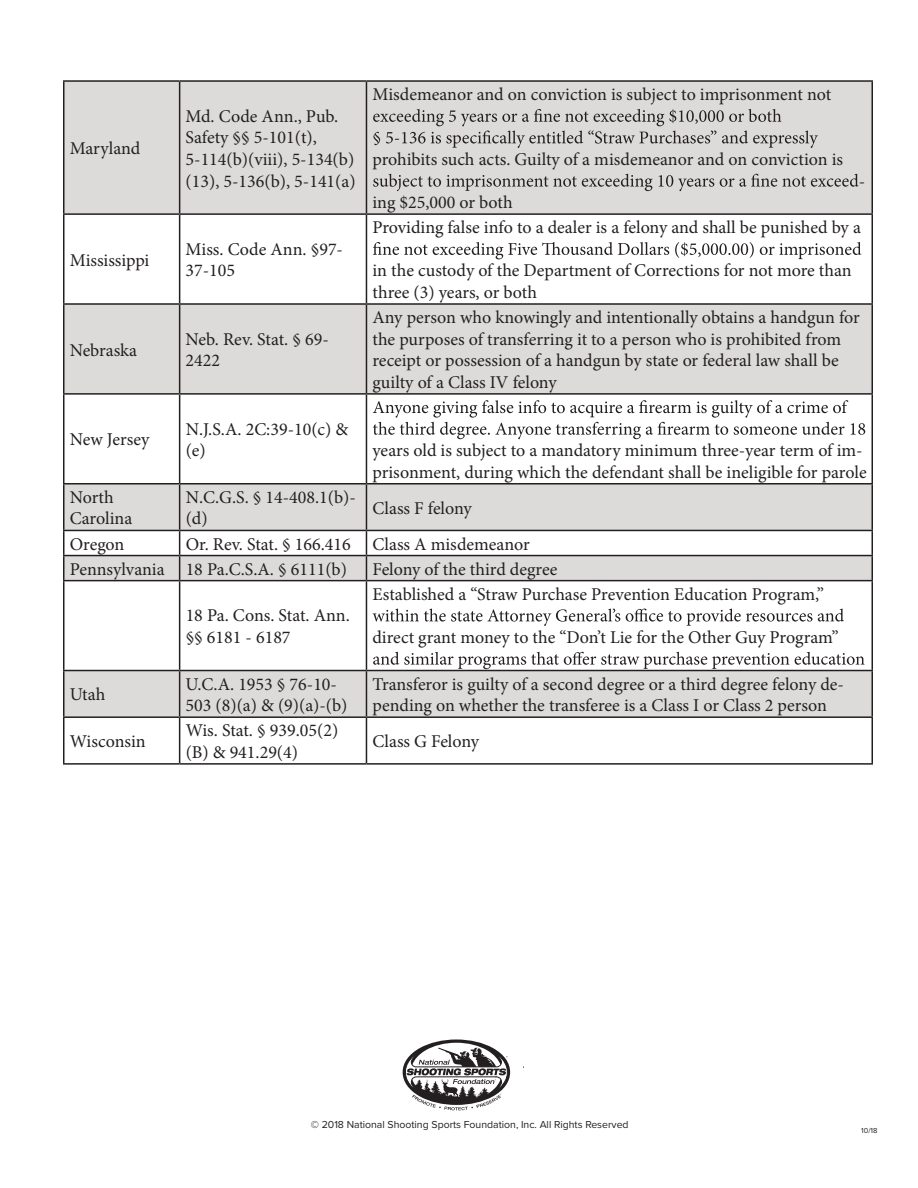
<style>
.page{position:relative;width:918px;height:1188px;background:#fff}
.page>*{position:absolute;margin:0;border:0;box-sizing:border-box;transform-origin:0 0}
.t1{font:18px/21.6px "Minion Pro";color:#231f20}
.t2{font:10.5px "Proxima Nova";color:#231f20}
.t3{font:7.5px "Proxima Nova";color:#231f20}
</style>
<div class="page">
<div style="left:64px;top:82px;width:808px;height:131px;background:#dcdbda"></div>
<svg style="left:64px;top:215px;width:808px;height:548px"></svg>
<hr style="left:63px;top:80px;width:117px;height:2px;background:#231f20">
<hr style="left:63px;top:82px;width:1px;height:131px;background:#231f20">
<hr style="left:180px;top:80px;width:186px;height:2px;background:#231f20">
<hr style="left:179px;top:82px;width:1px;height:131px;background:#231f20">
<hr style="left:366px;top:80px;width:507px;height:2px;background:#231f20">
<hr style="left:366px;top:82px;width:1px;height:131px;background:#231f20">
<hr style="left:872px;top:82px;width:1px;height:131px;background:#231f20">
<hr style="left:63px;top:213px;width:117px;height:2px;background:#231f20">
<hr style="left:63px;top:215px;width:1px;height:88px;background:#231f20">
<hr style="left:180px;top:213px;width:186px;height:2px;background:#231f20">
<hr style="left:179px;top:215px;width:1px;height:88px;background:#231f20">
<hr style="left:366px;top:213px;width:507px;height:2px;background:#231f20">
<hr style="left:366px;top:215px;width:1px;height:88px;background:#231f20">
<hr style="left:872px;top:215px;width:1px;height:88px;background:#231f20">
<hr style="left:63px;top:303px;width:117px;height:2px;background:#231f20">
<hr style="left:63px;top:305px;width:1px;height:88px;background:#231f20">
<hr style="left:180px;top:303px;width:186px;height:2px;background:#231f20">
<hr style="left:179px;top:305px;width:1px;height:88px;background:#231f20">
<hr style="left:366px;top:303px;width:507px;height:2px;background:#231f20">
<hr style="left:366px;top:305px;width:1px;height:88px;background:#231f20">
<hr style="left:872px;top:305px;width:1px;height:88px;background:#231f20">
<hr style="left:63px;top:393px;width:117px;height:2px;background:#231f20">
<hr style="left:63px;top:395px;width:1px;height:88px;background:#231f20">
<hr style="left:180px;top:393px;width:186px;height:2px;background:#231f20">
<hr style="left:179px;top:395px;width:1px;height:88px;background:#231f20">
<hr style="left:366px;top:393px;width:507px;height:2px;background:#231f20">
<hr style="left:366px;top:395px;width:1px;height:88px;background:#231f20">
<hr style="left:872px;top:395px;width:1px;height:88px;background:#231f20">
<hr style="left:63px;top:483px;width:117px;height:2px;background:#231f20">
<hr style="left:63px;top:485px;width:1px;height:45px;background:#231f20">
<hr style="left:180px;top:483px;width:186px;height:2px;background:#231f20">
<hr style="left:179px;top:485px;width:1px;height:45px;background:#231f20">
<hr style="left:366px;top:483px;width:507px;height:2px;background:#231f20">
<hr style="left:366px;top:485px;width:1px;height:45px;background:#231f20">
<hr style="left:872px;top:485px;width:1px;height:45px;background:#231f20">
<hr style="left:63px;top:530px;width:117px;height:1px;background:#231f20">
<hr style="left:180px;top:530px;width:186px;height:1px;background:#231f20">
<hr style="left:366px;top:530px;width:507px;height:1px;background:#231f20">
<hr style="left:63px;top:555px;width:117px;height:1px;background:#231f20">
<svg style="left:63px;top:531px;width:1px;height:49px"></svg>
<hr style="left:180px;top:555px;width:186px;height:1px;background:#231f20">
<svg style="left:179px;top:531px;width:1px;height:49px"></svg>
<hr style="left:366px;top:555px;width:507px;height:1px;background:#231f20">
<svg style="left:366px;top:531px;width:1px;height:49px"></svg>
<svg style="left:872px;top:531px;width:1px;height:49px"></svg>
<hr style="left:63px;top:580px;width:117px;height:1px;background:#231f20">
<hr style="left:63px;top:581px;width:1px;height:89px;background:#231f20">
<hr style="left:180px;top:580px;width:186px;height:1px;background:#231f20">
<hr style="left:179px;top:581px;width:1px;height:89px;background:#231f20">
<hr style="left:366px;top:580px;width:507px;height:1px;background:#231f20">
<hr style="left:366px;top:581px;width:1px;height:89px;background:#231f20">
<hr style="left:872px;top:581px;width:1px;height:89px;background:#231f20">
<hr style="left:63px;top:670px;width:117px;height:1px;background:#231f20">
<hr style="left:63px;top:671px;width:1px;height:45px;background:#231f20">
<hr style="left:180px;top:670px;width:186px;height:1px;background:#231f20">
<hr style="left:179px;top:671px;width:1px;height:45px;background:#231f20">
<hr style="left:366px;top:670px;width:507px;height:1px;background:#231f20">
<hr style="left:366px;top:671px;width:1px;height:45px;background:#231f20">
<hr style="left:872px;top:671px;width:1px;height:45px;background:#231f20">
<hr style="left:63px;top:716px;width:117px;height:2px;background:#231f20">
<hr style="left:63px;top:718px;width:1px;height:45px;background:#231f20">
<hr style="left:180px;top:716px;width:186px;height:2px;background:#231f20">
<hr style="left:179px;top:718px;width:1px;height:45px;background:#231f20">
<hr style="left:366px;top:716px;width:507px;height:2px;background:#231f20">
<hr style="left:366px;top:718px;width:1px;height:45px;background:#231f20">
<hr style="left:872px;top:718px;width:1px;height:45px;background:#231f20">
<hr style="left:63px;top:763px;width:117px;height:2px;background:#231f20">
<hr style="left:180px;top:763px;width:186px;height:2px;background:#231f20">
<hr style="left:366px;top:763px;width:507px;height:2px;background:#231f20">
<svg style="left:373px;top:109px;width:445px;height:39px;background:#c1c0bf"></svg>
<svg style="left:373px;top:174px;width:486px;height:17px;background:#bdbbba"></svg>
<svg style="left:373px;top:242px;width:488px;height:17px"></svg>
<svg style="left:373px;top:400px;width:492px;height:39px"></svg>
<svg style="left:373px;top:609px;width:471px;height:17px"></svg>
<svg style="left:373px;top:652px;width:492px;height:17px"></svg>
<svg style="left:403px;top:1040px;width:107px;height:70px"></svg>
<p class="t1" style="left:70px;top:138px;width:72px">Maryland</p>
<p class="t1" style="left:186px;top:105px;width:172px">Md. Code Ann., Pub.<br>Safety §§ 5-101(t),<br>5-114(b)(viii), 5-134(b) (13), 5-136(b), 5-141(a)</p>
<p class="t1" style="left:70px;top:249px;width:81px">Mississippi</p>
<p class="t1" style="left:186px;top:238px;width:159px">Miss. Code Ann. §97-<br>37-105</p>
<p class="t1" style="left:70px;top:339px;width:69px">Nebraska</p>
<p class="t1" style="left:186px;top:328px;width:145px">Neb. Rev. Stat. § 69-<br>2422</p>
<p class="t1" style="left:70px;top:429px;width:81px">New Jersey</p>
<p class="t1" style="left:186px;top:418px;width:164px">N.J.S.A. 2C:39-10(c) &amp; (e)</p>
<p class="t1" style="left:372px;top:84px;width:460px">Misdemeanor and on conviction is subject to imprisonment not</p>
<p class="t1" style="left:372px;top:148px;width:472px">prohibits such acts. Guilty of a misdemeanor and on conviction is</p>
<p class="t1" style="left:372px;top:192px;width:142px">ing $25,000 or both</p>
<p class="t1" style="left:859px;top:170px;width:8px">-</p>
<p class="t1" style="left:372px;top:217px;width:490px">Providing false info to a dealer is a felony and shall be punished by a</p>
<p class="t1" style="left:372px;top:260px;width:481px">in the custody of the Department of Corrections for not more than three (3) years, or both</p>
<p class="t1" style="left:372px;top:307px;width:489px">Any person who knowingly and intentionally obtains a handgun for the purposes of transferring it to a person who is prohibited from receipt or possession of a handgun by state or federal law shall be guilty of a Class IV felony</p>
<p class="t1" style="left:372px;top:440px;width:496px">years old is subject to a mandatory minimum three-year term of im&shy;prisonment, during which the defendant shall be ineligible for parole</p>
<p class="t1" style="left:70px;top:486px;width:64px">North<br>Carolina</p>
<p class="t1" style="left:186px;top:486px;width:172px">N.C.G.S. § 14-408.1(b)- (d)</p>
<p class="t1" style="left:373px;top:497px;width:101px">Class F felony</p>
<p class="t1" style="left:70px;top:533px;width:56px">Oregon</p>
<p class="t1" style="left:70px;top:531px;width:462px;line-height:25px;text-indent:116px">Or. Rev. Stat. § 166.416 Class A misdemeanor<br>Pennsylvania 18 Pa.C.S.A. § 6111(b)</p>
<p class="t1" style="left:373px;top:558px;width:186px">Felony of the third degree</p>
<p class="t1" style="left:186px;top:605px;width:166px">18 Pa. Cons. Stat. Ann. §§ 6181 - 6187</p>
<p class="t1" style="left:373px;top:583px;width:453px">Established a “Straw Purchase Prevention Education Program,”</p>
<p class="t1" style="left:372px;top:626px;width:468px">direct grant money to the “Don’t Lie for the Other Guy Program”</p>
<p class="t1" style="left:70px;top:684px;width:37px">Utah</p>
<p class="t1" style="left:186px;top:673px;width:163px">U.C.A. 1953 § 76-10-<br>503 (8)(a) &amp; (9)(a)-(b)</p>
<p class="t1" style="left:372px;top:673px;width:473px">Transferor is guilty of a second degree or a third degree felony de&shy;pending on whether the transferee is a Class I or Class 2 person</p>
<p class="t1" style="left:70px;top:731px;width:77px">Wisconsin</p>
<p class="t1" style="left:186px;top:720px;width:154px">Wis. Stat. § 939.05(2) (B) &amp; 941.29(4)</p>
<p class="t1" style="left:373px;top:731px;width:108px">Class G Felony</p>
<p class="t2" style="left:311px;top:1117px;width:319px">© 2018 National Shooting Sports Foundation, Inc. All Rights Reserved</p>
<p class="t3" style="left:861px;top:1125px;width:18px">10/18</p>
</div>
